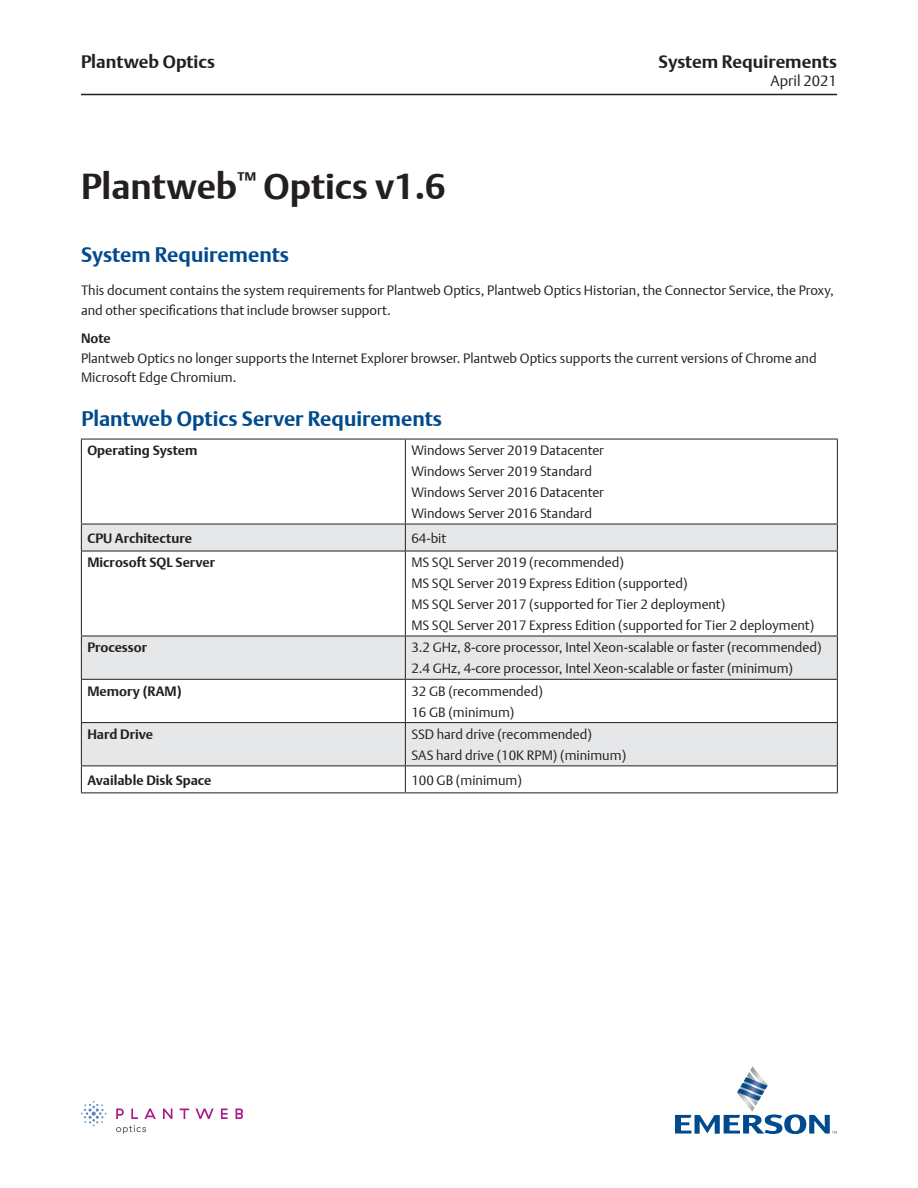
<style>
.page{position:relative;width:918px;height:1188px;background:#fff}
.page>*{position:absolute;margin:0;border:0;box-sizing:border-box;transform-origin:0 0}
.Document_Title{font:700 36px "DTL Argo T";color:#231f20}
.Subhead_1{font:700 21px "DTL Argo T";color:#004a8d}
.t1{font:700 18px "DTL Argo T";color:#231f20}
.t2{font:15px "DTL Argo T Light";color:#231f20}
.Table_Text{font:13.5px "DTL Argo T Light";color:#231f20}
.Body_Text{font:13.5px/19.5px "DTL Argo T Light";color:#231f20}
.Table_Text-2{font:700 13.5px "DTL Argo T";color:#231f20}
.s1{font-family:"DTL Argo T";font-weight:700}
</style>
<div class="page">
<hr style="left:81px;top:94px;width:756px;height:1px;background:#231f20">
<svg style="left:116px;top:1109px;width:8px;height:10px"></svg>
<svg style="left:131px;top:1109px;width:7px;height:10px"></svg>
<svg style="left:144px;top:1109px;width:12px;height:10px"></svg>
<svg style="left:163px;top:1109px;width:9px;height:10px"></svg>
<svg style="left:180px;top:1109px;width:9px;height:10px"></svg>
<svg style="left:195px;top:1109px;width:19px;height:10px"></svg>
<svg style="left:221px;top:1109px;width:7px;height:10px"></svg>
<svg style="left:236px;top:1109px;width:7px;height:10px"></svg>
<svg style="left:81px;top:1101px;width:25px;height:25px"></svg>
<svg style="left:116px;top:1125px;width:30px;height:9px"></svg>
<svg style="left:675px;top:1066px;width:162px;height:68px"></svg>
<svg style="left:82px;top:525px;width:755px;height:241px"></svg>
<hr style="left:81px;top:439px;width:324px;height:1px;background:#231f20">
<hr style="left:81px;top:439px;width:1px;height:85px;background:#231f20">
<hr style="left:405px;top:439px;width:433px;height:1px;background:#231f20">
<hr style="left:405px;top:439px;width:1px;height:85px;background:#231f20">
<hr style="left:837px;top:439px;width:1px;height:85px;background:#231f20">
<hr style="left:81px;top:524px;width:324px;height:1px;background:#231f20">
<svg style="left:81px;top:524px;width:1px;height:27px"></svg>
<hr style="left:405px;top:524px;width:433px;height:1px;background:#231f20">
<svg style="left:405px;top:524px;width:1px;height:27px"></svg>
<svg style="left:837px;top:524px;width:1px;height:27px"></svg>
<hr style="left:81px;top:551px;width:324px;height:1px;background:#231f20">
<hr style="left:81px;top:551px;width:1px;height:85px;background:#231f20">
<hr style="left:405px;top:551px;width:433px;height:1px;background:#231f20">
<hr style="left:405px;top:551px;width:1px;height:85px;background:#231f20">
<hr style="left:837px;top:551px;width:1px;height:85px;background:#231f20">
<hr style="left:81px;top:636px;width:324px;height:1px;background:#231f20">
<hr style="left:81px;top:636px;width:1px;height:43px;background:#231f20">
<hr style="left:405px;top:636px;width:433px;height:1px;background:#231f20">
<hr style="left:405px;top:636px;width:1px;height:43px;background:#231f20">
<hr style="left:837px;top:636px;width:1px;height:43px;background:#231f20">
<hr style="left:81px;top:679px;width:324px;height:1px;background:#231f20">
<hr style="left:81px;top:680px;width:1px;height:42px;background:#231f20">
<hr style="left:405px;top:679px;width:433px;height:1px;background:#231f20">
<hr style="left:405px;top:680px;width:1px;height:42px;background:#231f20">
<hr style="left:837px;top:680px;width:1px;height:42px;background:#231f20">
<hr style="left:81px;top:722px;width:324px;height:1px;background:#231f20">
<hr style="left:81px;top:723px;width:1px;height:43px;background:#231f20">
<hr style="left:405px;top:722px;width:433px;height:1px;background:#231f20">
<hr style="left:405px;top:723px;width:1px;height:43px;background:#231f20">
<hr style="left:837px;top:723px;width:1px;height:43px;background:#231f20">
<hr style="left:81px;top:766px;width:324px;height:1px;background:#231f20">
<svg style="left:81px;top:766px;width:1px;height:27px"></svg>
<hr style="left:405px;top:766px;width:433px;height:1px;background:#231f20">
<svg style="left:405px;top:766px;width:1px;height:27px"></svg>
<svg style="left:837px;top:766px;width:1px;height:27px"></svg>
<hr style="left:81px;top:793px;width:324px;height:1px;background:#231f20">
<hr style="left:405px;top:793px;width:433px;height:1px;background:#231f20">
<h3 class="t1" style="left:81px;top:51px;width:136px">Plantweb Optics</h3>
<h3 class="t1" style="left:659px;top:51px;width:180px">System Requirements</h3>
<p class="t2" style="left:770px;top:72px;width:68px">April 2021</p>
<p class="Document_Title" style="left:81px;top:165px;width:366px">Plantweb<sup>™</sup> Optics v1.6</p>
<p class="Subhead_1" style="left:81px;top:242px;width:210px">System Requirements</p>
<p class="Body_Text" style="left:81px;top:281px;width:755px">This document contains the system requirements for Plantweb Optics, Plantweb Optics Historian, the Connector Service, the Proxy, and other specifications that include browser support.</p>
<p class="Body_Text" style="left:81px;top:329px;width:737px"><span class="s1">Note<br></span>Plantweb Optics no longer supports the Internet Explorer browser. Plantweb Optics supports the current versions of Chrome and<br>Microsoft Edge Chromium.</p>
<p class="Subhead_1" style="left:81px;top:406px;width:362px">Plantweb Optics Server Requirements</p>
<p class="Table_Text-2" style="left:87px;top:443px;width:112px">Operating System</p>
<p class="Table_Text" style="left:411px;top:443px;width:194px">Windows Server 2019 Datacenter</p>
<p class="Table_Text" style="left:411px;top:463px;width:182px">Windows Server 2019 Standard</p>
<p class="Table_Text" style="left:411px;top:484px;width:194px">Windows Server 2016 Datacenter</p>
<p class="Table_Text" style="left:411px;top:505px;width:182px">Windows Server 2016 Standard</p>
<p class="Table_Text-2" style="left:87px;top:530px;width:106px">CPU Architecture</p>
<p class="Table_Text" style="left:411px;top:530px;width:37px">64-bit</p>
<p class="Table_Text-2" style="left:87px;top:555px;width:129px">Microsoft SQL Server</p>
<p class="Table_Text" style="left:411px;top:555px;width:214px">MS SQL Server 2019 (recommended)</p>
<p class="Table_Text" style="left:411px;top:575px;width:278px">MS SQL Server 2019 Express Edition (supported)</p>
<p class="Table_Text" style="left:411px;top:596px;width:315px">MS SQL Server 2017 (supported for Tier 2 deployment)</p>
<p class="Table_Text" style="left:411px;top:617px;width:404px">MS SQL Server 2017 Express Edition (supported for Tier 2 deployment)</p>
<p class="Table_Text-2" style="left:87px;top:640px;width:61px">Processor</p>
<p class="Table_Text" style="left:411px;top:640px;width:412px">3.2 GHz, 8-core processor, Intel Xeon-scalable or faster (recommended)</p>
<p class="Table_Text" style="left:411px;top:660px;width:383px">2.4 GHz, 4-core processor, Intel Xeon-scalable or faster (minimum)</p>
<p class="Table_Text-2" style="left:87px;top:683px;width:96px">Memory (RAM)</p>
<p class="Table_Text" style="left:411px;top:683px;width:133px">32 GB (recommended)</p>
<p class="Table_Text" style="left:411px;top:704px;width:105px">16 GB (minimum)</p>
<p class="Table_Text-2" style="left:87px;top:726px;width:67px">Hard Drive</p>
<p class="Table_Text" style="left:411px;top:726px;width:182px">SSD hard drive (recommended)</p>
<p class="Table_Text" style="left:411px;top:747px;width:216px">SAS hard drive (10K RPM) (minimum)</p>
<p class="Table_Text-2" style="left:87px;top:772px;width:126px">Available Disk Space</p>
<p class="Table_Text" style="left:411px;top:772px;width:112px">100 GB (minimum)</p>
</div>
